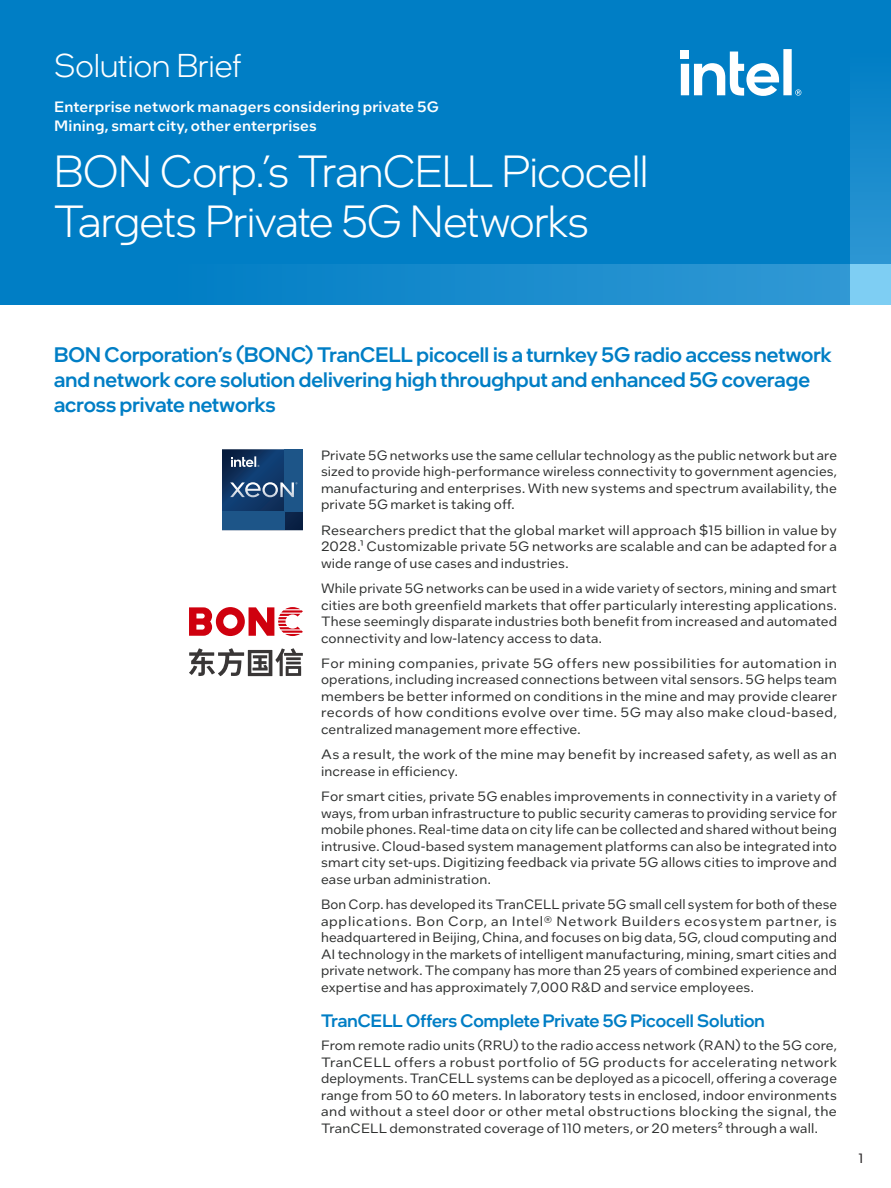
<style>
.page{position:relative;width:891px;height:1188px;background:#fff}
.page>*{position:absolute;margin:0;border:0;box-sizing:border-box;transform-origin:0 0}
.Main_Title{font:300 45px/49.5px "Intel One Display";letter-spacing:-.01em;color:#fff}
.PgTtlLft_-Page_Title{font:300 33px "Intel One Display";color:#fff}
.ProdName_-_Product_N{font:500 21px/25.2px "Intel One Display";color:#007ec5}
.CopyHeaderBlue{font:500 18px "Intel One Display";color:#007ec5}
.Mini_Header{font:500 15px "Intel One Text";letter-spacing:.01em;color:#fff}
.MainCopy___Caption{font:13.5px/16.5px "Intel One Text";letter-spacing:.015em;color:#2d2f2e;text-align:justify}
.t1{font:13.5px "Intel One Text";color:#231f20}
</style>
<div class="page">
<div style="left:0;top:0;width:891px;height:305px;background:#007ec5"></div>
<svg style="left:222px;top:449px;width:81px;height:81px;background:#244d7a"></svg>
<svg style="left:189px;top:648px;width:114px;height:28px"></svg>
<svg style="left:189px;top:607px;width:114px;height:29px"></svg>
<svg style="left:681px;top:49px;width:120px;height:47px"></svg>
<div style="left:0;top:264px;width:891px;height:41px;background:linear-gradient(to right,#007ac2,#339ad5)"></div>
<svg style="left:850px;top:98px;width:41px;height:166px;fill:#1c8dce"></svg>
<div style="left:850px;top:264px;width:41px;height:41px;background:#7ecef3"></div>
<p class="PgTtlLft_-Page_Title" style="left:54px;top:45px;width:189px">Solution Brief</p>
<p class="Mini_Header" style="left:54px;top:97px;width:386px">Enterprise network managers considering private 5G</p>
<p class="Mini_Header" style="left:54px;top:116px;width:264px">Mining, smart city, other enterprises</p>
<p class="Main_Title" style="left:54px;top:146px;width:596px">BON Corp.’s TranCELL Picocell<br>Targets Private 5G Networks</p>
<p class="ProdName_-_Product_N" style="left:54px;top:341px;width:779px">BON Corporation’s (BONC) TranCELL picocell is a turnkey 5G radio access network and network core solution delivering high throughput and enhanced 5G coverage across private networks</p>
<p class="MainCopy___Caption" style="left:321px;top:446px;width:518px">Private 5G networks use the same cellular technology as the public network but are sized to provide high-performance wireless connectivity to government agencies, manufacturing and enterprises. With new systems and spectrum availability, the private 5G market is taking off.</p>
<p class="MainCopy___Caption" style="left:321px;top:521px;width:518px">Researchers predict that the global market will approach $15 billion in value by 2028.¹ Customizable private 5G networks are scalable and can be adapted for a wide range of use cases and industries.</p>
<p class="MainCopy___Caption" style="left:321px;top:580px;width:518px">While private 5G networks can be used in a wide variety of sectors, mining and smart cities are both greenfield markets that offer particularly interesting applications.<br>These seemingly disparate industries both benefit from increased and automated connectivity and low-latency access to data.</p>
<p class="MainCopy___Caption" style="left:321px;top:655px;width:518px">For mining companies, private 5G offers new possibilities for automation in operations, including increased connections between vital sensors. 5G helps team members be better informed on conditions in the mine and may provide clearer records of how conditions evolve over time. 5G may also make cloud-based, centralized management more effective.</p>
<p class="MainCopy___Caption" style="left:321px;top:746px;width:518px">As a result, the work of the mine may benefit by increased safety, as well as an increase in efficiency.</p>
<p class="MainCopy___Caption" style="left:321px;top:788px;width:518px">For smart cities, private 5G enables improvements in connectivity in a variety of ways, from urban infrastructure to public security cameras to providing service for mobile phones. Real-time data on city life can be collected and shared without being intrusive. Cloud-based system management platforms can also be integrated into smart city set-ups. Digitizing feedback via private 5G allows cities to improve and ease urban administration.</p>
<p class="MainCopy___Caption" style="left:321px;top:896px;width:518px">Bon Corp. has developed its TranCELL private 5G small cell system for both of these applications. Bon Corp, an Intel® Network Builders ecosystem partner, is headquartered in Beijing, China, and focuses on big data, 5G, cloud computing and AI technology in the markets of intelligent manufacturing, mining, smart cities and private network. The company has more than 25 years of combined experience and expertise and has approximately 7,000 R&amp;D and service employees.</p>
<p class="CopyHeaderBlue" style="left:321px;top:1009px;width:445px">TranCELL Offers Complete Private 5G Picocell Solution</p>
<p class="MainCopy___Caption" style="left:321px;top:1037px;width:518px">From remote radio units (RRU) to the radio access network (RAN) to the 5G core, TranCELL offers a robust portfolio of 5G products for accelerating network deployments. TranCELL systems can be deployed as a picocell, offering a coverage range from 50 to 60 meters. In laboratory tests in enclosed, indoor environments and without a steel door or other metal obstructions blocking the signal, the TranCELL demonstrated coverage of 110 meters, or 20 meters² through a wall.</p>
<p class="t1" style="left:858px;top:1150px;width:6px">1</p>
</div>
